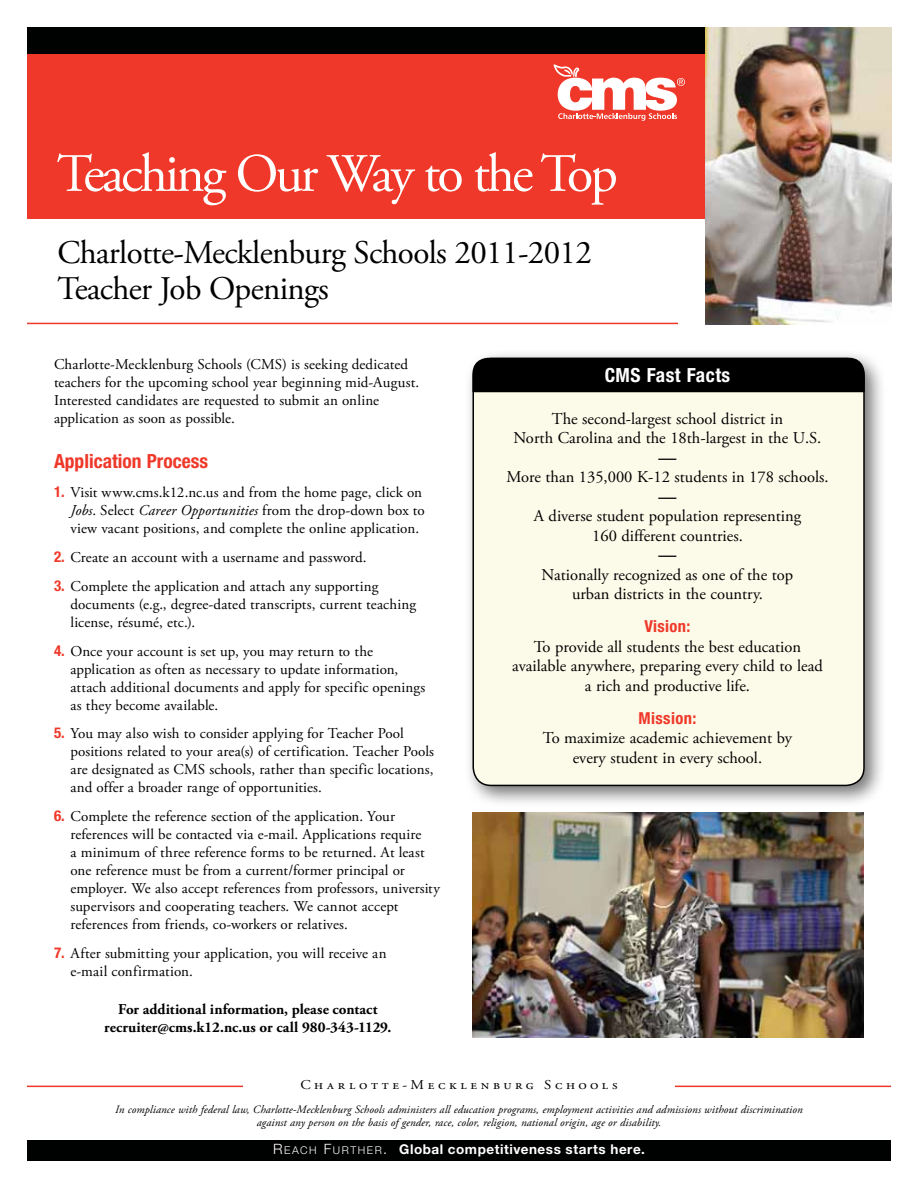
<style>
.page{position:relative;width:918px;height:1188px;background:#fff}
.page>*{position:absolute;margin:0;border:0;box-sizing:border-box;transform-origin:0 0}
.t1{font:54px "Adobe Garamond Pro";letter-spacing:-.14em;color:#fff}
.t2{font:33px/36px "Adobe Garamond Pro";letter-spacing:-.02em;color:#000}
.t3{font:700 condensed 19.5px "Helvetica Neue";color:#ef3829}
.t4{font:700 condensed 19.5px "Helvetica Neue";letter-spacing:.025em;color:#fff}
.t5{font:700 18px "Adobe Garamond Pro";color:#000}
.t6{font:16.5px/19.5px "Adobe Garamond Pro";color:#000;text-align:center}
.t7{font:700 condensed 16.5px "Helvetica Neue";letter-spacing:.025em;color:#ef3829}
.t8{font:15px/18px "Adobe Garamond Pro";color:#000}
.t9{font:700 15px/18px "Adobe Garamond Pro";color:#000;text-align:center}
.t10{font:700 13.5px "Helvetica Neue LT Std";letter-spacing:.04em;color:#fff}
.t11{font:13.5px "Adobe Garamond Pro";letter-spacing:.245em;color:#000;scale:1.1 1}
.t12{font:italic 11.25px/13.5px "Adobe Garamond Pro";letter-spacing:.01em;color:#000;text-align:center}
.s1{font-family:"Helvetica Neue";font-weight:700;font-stretch:condensed;color:#ef3829}
.s2{font-style:italic}
.s3{font-weight:300;font-size:14.25px}
.s4{font-weight:300;font-size:10.65px}
</style>
<div class="page">
<div style="left:27px;top:54px;width:715px;height:164px;background:#ef3829"></div>
<div style="left:27px;top:27px;width:864px;height:27px;background:#000101"></div>
<div style="left:27px;top:1140px;width:864px;height:20px;background:#000101"></div>
<hr style="left:27px;top:323px;width:651px;height:1px;background:#ef3829">
<img style="left:706px;top:27px;width:185px;height:297px">
<svg style="left:553px;top:64px;width:132px;height:57px"></svg>
<img style="left:472px;top:812px;width:392px;height:225px">
<hr style="left:27px;top:1086px;width:216px;height:1px;background:#ef3829">
<hr style="left:675px;top:1086px;width:216px;height:1px;background:#ef3829">
<div style="left:464px;top:349px;width:423px;height:459px;background:#000;opacity:.55"></div>
<div style="left:473px;top:358px;width:391px;height:427px;background:#fcfae9;border-radius:18px"></div>
<div style="left:472px;top:358px;width:393px;height:428px;border:2px solid #000;border-radius:18px"></div>
<div style="left:472px;top:357px;width:394px;height:36px;background:#000"></div>
<h1 class="t1" style="left:57px;top:141px;width:563px">Teaching Our Way to the Top</h1>
<h2 class="t2" style="left:58px;top:236px;width:536px">Charlotte-Mecklenburg Schools 2011-2012<br>Teacher Job Openings</h2>
<p class="t8" style="left:54px;top:356px;width:367px">Charlotte-Mecklenburg Schools (CMS) is seeking dedicated teachers for the upcoming school year beginning mid-August.<br>Interested candidates are requested to submit an online application as soon as possible.</p>
<h3 class="t3" style="left:54px;top:450px;width:156px">Application Process</h3>
<p class="t8" style="left:70px;top:484px;width:356px;text-indent:-16px"><span class="s1">1.</span> Visit www.cms.k12.nc.us and from the home page, click on<br><span class="s2">Jobs</span>. Select <span class="s2">Career Opportunities</span> from the drop-down box to view vacant positions, and complete the online application.</p>
<p class="t8" style="left:54px;top:549px;width:314px"><span class="s1">2.</span> Create an account with a username and password.</p>
<p class="t8" style="left:71px;top:578px;width:347px;text-indent:-16px"><span class="s1">3.</span> Complete the application and attach any supporting documents (e.g., degree-dated transcripts, current teaching license, résumé, etc.).</p>
<p class="t8" style="left:71px;top:642px;width:356px;text-indent:-16px"><span class="s1">4.</span> Once your account is set up, you may return to the application as often as necessary to update information, attach additional documents and apply for specific openings as they become available.</p>
<p class="t8" style="left:71px;top:725px;width:365px;text-indent:-16px"><span class="s1">5.</span> You may also wish to consider applying for Teacher Pool positions related to your area(s) of certification. Teacher Pools are designated as CMS schools, rather than specific locations, and offer a broader range of opportunities.</p>
<p class="t8" style="left:71px;top:808px;width:371px;text-indent:-16px"><span class="s1">6.</span> Complete the reference section of the application. Your references will be contacted via e-mail. Applications require<br>a minimum of three reference forms to be returned. At least one reference must be from a current/former principal or employer. We also accept references from professors, university supervisors and cooperating teachers. We cannot accept references from friends, co-workers or relatives.</p>
<p class="t8" style="left:71px;top:945px;width:318px;text-indent:-16px"><span class="s1">7.</span> After submitting your application, you will receive an e-mail confirmation.</p>
<p class="t9" style="left:104px;top:1001px;width:289px">For additional information, please contact recruiter@cms.k12.nc.us or call 980-343-1129.</p>
<h3 class="t4" style="left:605px;top:363px;width:127px">CMS Fast Facts</h3>
<p class="t6" style="left:514px;top:409px;width:309px">The second-largest school district in<br>North Carolina and the 18th-largest in the U.S.</p>
<p class="t5" style="left:658px;top:446px;width:19px">—</p>
<p class="t6" style="left:506px;top:468px;width:324px">More than 135,000 K-12 students in 178 schools.</p>
<p class="t5" style="left:658px;top:485px;width:19px">—</p>
<p class="t6" style="left:534px;top:507px;width:269px">A diverse student population representing<br>160 different countries.</p>
<p class="t5" style="left:658px;top:544px;width:19px">—</p>
<p class="t6" style="left:542px;top:565px;width:253px">Nationally recognized as one of the top urban districts in the country.</p>
<p class="t7" style="left:644px;top:616px;width:48px">Vision:</p>
<p class="t6" style="left:512px;top:637px;width:312px">To provide all students the best education available anywhere, preparing every child to lead a rich and productive life.</p>
<p class="t7" style="left:639px;top:708px;width:59px">Mission:</p>
<p class="t6" style="left:543px;top:729px;width:251px">To maximize academic achievement by every student in every school.</p>
<p class="t11" style="left:300px;top:1077px;width:290px">Charlotte-Mecklenburg Schools</p>
<p class="t12" style="left:115px;top:1103px;width:689px">In compliance with federal law, Charlotte-Mecklenburg Schools administers all education programs, employment activities and admissions without discrimination against any person on the basis of gender, race, color, religion, national origin, age or disability.</p>
<p class="t10" style="left:273px;top:1141px;width:373px"><span class="s3">R</span><span class="s4">E ACH</span> <span class="s3">F</span><span class="s4">URTHER</span><span class="s3">.</span> Global competitiveness starts here.</p>
</div>
